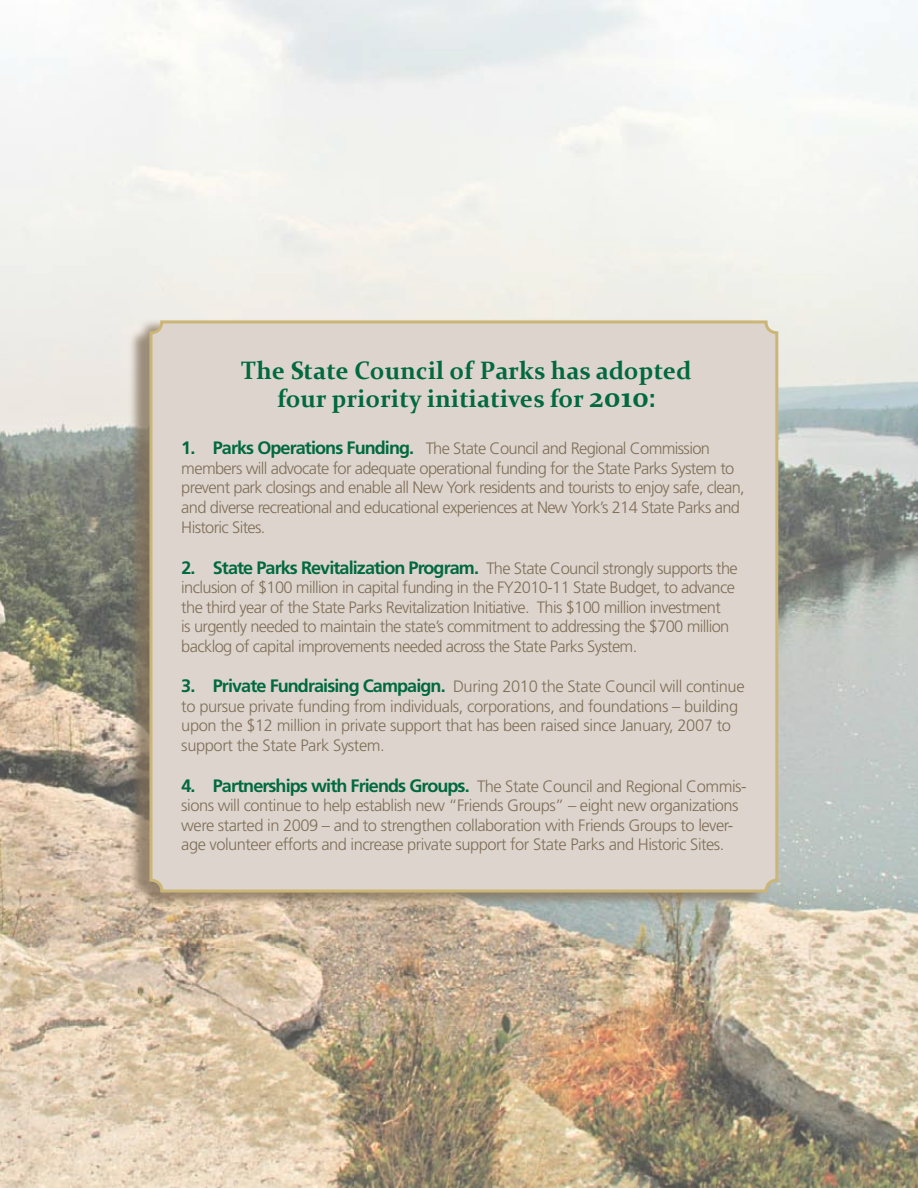
<style>
.page{position:relative;width:918px;height:1188px;background:#fff}
.page>*{position:absolute;margin:0;border:0;box-sizing:border-box;transform-origin:0 0}
.t1{font:700 25.2px/28.5px "Constantia";letter-spacing:.01em;color:#00693f;text-align:center;scale:.96 1}
.t2{font:700 18px "Frutiger";letter-spacing:-.05em;color:#00693f}
.t3{font:300 16.5px/19.5px "Frutiger";letter-spacing:-.04em;color:#806f59}
.s1{font-size:30.6px}
.s2{font-family:"Helvetica Neue";font-stretch:condensed}
.s3{font-weight:700;font-size:18px;color:#00693f}
.s4{font-weight:300;font-size:16.5px;color:#806f59}
</style>
<div class="page">
<img style="left:0;top:0;width:918px;height:1188px">
<div style="left:128px;top:319px;width:652px;height:600px;background:#806f59;opacity:.75"></div>
<div style="left:151px;top:322px;width:626px;height:569px;background:#ddd5cd;border-radius:11px"></div>
<div style="left:149px;top:320px;width:629px;height:572px;border:3px solid #cbb677;border-radius:11px"></div>
<h1 class="t1" style="left:241px;top:355px;width:471px">The State Council of Parks has adopted four priority initiatives for <span class="s1">2010</span><span class="s2">:</span></h1>
<p class="t3" style="left:181px;top:439px;width:565px"><span class="s3">1. Parks Operations Funding.</span> The State Council and Regional Commission members will advocate for adequate operational funding for the State Parks System to prevent park closings and enable all New York residents and tourists to enjoy safe, clean, and diverse recreational and educational experiences at New York’s 214 State Parks and Historic Sites.</p>
<p class="t2" style="left:181px;top:557px;width:558px">2. State Parks Revitalization Program. <span class="s4">The State Council strongly supports the</span></p>
<p class="t3" style="left:181px;top:578px;width:555px">inclusion of $100 million in capital funding in the FY2010-11 State Budget, to advance the third year of the State Parks Revitalization Initiative. This $100 million investment<br>is urgently needed to maintain the state’s commitment to addressing the $700 million backlog of capital improvements needed across the State Parks System.</p>
<p class="t3" style="left:181px;top:677px;width:565px"><span class="s3">3. Private Fundraising Campaign.</span> During 2010 the State Council will continue to pursue private funding from individuals, corporations, and foundations – building upon the $12 million in private support that has been raised since January, 2007 to support the State Park System.</p>
<p class="t3" style="left:181px;top:776px;width:567px"><span class="s3">4. Partnerships with Friends Groups.</span> The State Council and Regional Commis&shy;sions will continue to help establish new “Friends Groups” – eight new organizations were started in 2009 – and to strengthen collaboration with Friends Groups to lever&shy;age volunteer efforts and increase private support for State Parks and Historic Sites.</p>
</div>
